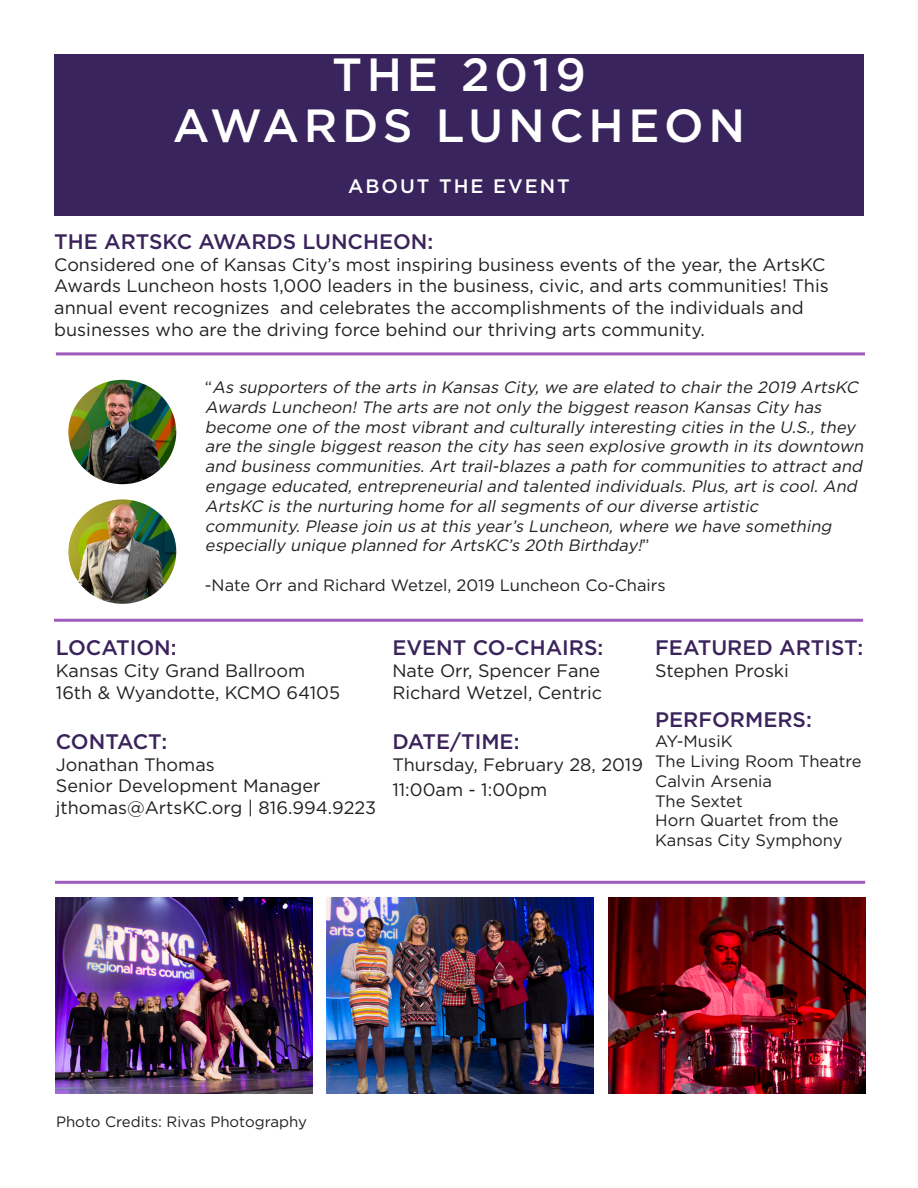
<style>
.page{position:relative;width:918px;height:1188px;background:#fff}
.page>*{position:absolute;margin:0;border:0;box-sizing:border-box;transform-origin:0 0}
.t1{font:500 46.5px "Gotham";letter-spacing:.1em;color:#fff}
.t2{font:500 21px "Gotham";color:#3a235a}
.t3{font:500 19.5px "Gotham";letter-spacing:.1em;color:#fff}
.t4{font:18px/21.6px "Gotham";color:#231f20}
.t5{font:italic 16.5px/19.8px "Gotham";color:#231f20}
.t6{font:16.5px/19.8px "Gotham";color:#231f20}
.t7{font:15px "Gotham";color:#231f20}
.s1{font-style:normal}
</style>
<div class="page">
<div style="left:54px;top:54px;width:810px;height:162px;background:#39245d"></div>
<img style="left:56px;top:898px;width:257px;height:196px">
<img style="left:326px;top:898px;width:268px;height:196px">
<img style="left:608px;top:898px;width:257px;height:196px">
<hr style="left:54px;top:619px;width:809px;height:3px;background:#9e5cbd">
<hr style="left:55px;top:881px;width:810px;height:3px;background:#9e5cbd">
<img style="left:68px;top:380px;width:108px;height:104px">
<hr style="left:56px;top:352px;width:809px;height:3px;background:#9e5cbd">
<img style="left:68px;top:499px;width:108px;height:105px">
<p class="t1" style="left:332px;top:48px;width:255px">THE 2019</p>
<p class="t1" style="left:173px;top:99px;width:574px">AWARDS LUNCHEON</p>
<p class="t3" style="left:348px;top:175px;width:223px">ABOUT THE EVENT</p>
<p class="t2" style="left:54px;top:230px;width:381px">THE ARTSKC AWARDS LUNCHEON:</p>
<p class="t4" style="left:54px;top:254px;width:776px">Considered one of Kansas City’s most inspiring business events of the year, the ArtsKC<br>Awards Luncheon hosts 1,000 leaders in the business, civic, and arts communities! This annual event recognizes and celebrates the accomplishments of the individuals and</p>
<p class="t4" style="left:54px;top:319px;width:652px">businesses who are the driving force behind our thriving arts community.</p>
<p class="t5" style="left:205px;top:377px;width:664px"><span class="s1">“</span> As supporters of the arts in Kansas City, we are elated to chair the 2019 ArtsKC Awards Luncheon! The arts are not only the biggest reason Kansas City has become one of the most vibrant and culturally interesting cities in the U.S., they are the single biggest reason the city has seen explosive growth in its downtown and business communities. Art trail-blazes a path for communities to attract and engage educated, entrepreneurial and talented individuals. Plus, art is cool. And ArtsKC is the nurturing home for all segments of our diverse artistic</p>
<p class="t5" style="left:205px;top:516px;width:632px">community. Please join us at this year’s Luncheon, where we have something especially unique planned for ArtsKC’s 20th Birthday!<span class="s1">”</span></p>
<p class="t6" style="left:205px;top:575px;width:462px">-Nate Orr and Richard Wetzel, 2019 Luncheon Co-Chairs</p>
<p class="t2" style="left:56px;top:636px;width:122px">LOCATION:</p>
<p class="t4" style="left:56px;top:660px;width:251px">Kansas City Grand Ballroom</p>
<p class="t4" style="left:56px;top:681px;width:286px">16th &amp; Wyandotte, KCMO 64105</p>
<p class="t2" style="left:56px;top:730px;width:113px">CONTACT:</p>
<p class="t4" style="left:56px;top:753px;width:160px">Jonathan Thomas</p>
<p class="t4" style="left:56px;top:775px;width:266px">Senior Development Manager</p>
<p class="t4" style="left:56px;top:797px;width:322px">jthomas@ArtsKC.org | 816.994.9223</p>
<p class="t2" style="left:392px;top:636px;width:213px">EVENT CO-CHAIRS:</p>
<p class="t4" style="left:392px;top:660px;width:209px">Nate Orr, Spencer Fane</p>
<p class="t4" style="left:392px;top:681px;width:211px">Richard Wetzel, Centric</p>
<p class="t2" style="left:392px;top:730px;width:129px">DATE/TIME:</p>
<p class="t4" style="left:392px;top:753px;width:252px">Thursday, February 28, 2019</p>
<p class="t4" style="left:392px;top:779px;width:156px">11:00am - 1:00pm</p>
<p class="t2" style="left:655px;top:636px;width:210px">FEATURED ARTIST:</p>
<p class="t4" style="left:655px;top:660px;width:135px">Stephen Proski</p>
<p class="t2" style="left:655px;top:708px;width:158px">PERFORMERS:</p>
<p class="t6" style="left:655px;top:731px;width:79px">AY-MusiK</p>
<p class="t6" style="left:655px;top:751px;width:208px">The Living Room Theatre</p>
<p class="t6" style="left:655px;top:771px;width:118px">Calvin Arsenia</p>
<p class="t6" style="left:655px;top:791px;width:89px">The Sextet</p>
<p class="t6" style="left:655px;top:811px;width:189px">Horn Quartet from the<br>Kansas City Symphony</p>
<p class="t7" style="left:56px;top:1113px;width:252px">Photo Credits: Rivas Photography</p>
</div>
